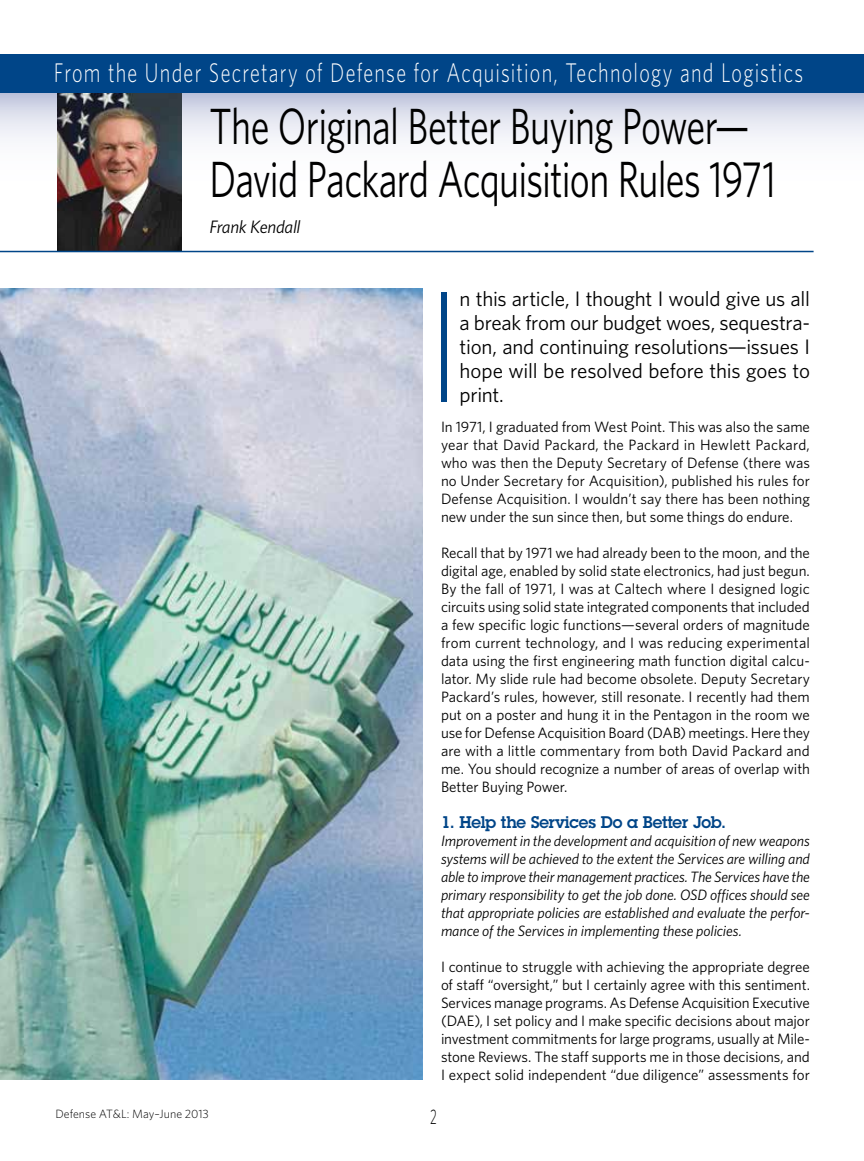
<style>
.page{position:relative;width:864px;height:1161px;background:#fff}
.page>*{position:absolute;margin:0;border:0;box-sizing:border-box;transform-origin:0 0}
.body_text_white_star{font:300 159.3px "Whitney";color:#004588;scale:.75 1}
.headline{font:51px/52.5px "Whitney";letter-spacing:-.02em;color:#000;scale:.75 1}
.t1{font:300 27px "Whitney";letter-spacing:.06em;color:#fff;scale:.75 1}
.body_text_white_star-2{font:21px/24px "Whitney";letter-spacing:-.01em;color:#000;text-align:justify}
.t2{font:300 21px "Whitney";color:#000;scale:.6 1}
.byline{font:italic 18px "Whitney";letter-spacing:-.02em;color:#000}
.subhead1{font:600 16.5px "Lubalin Graph";letter-spacing:-.015em;color:#004588}
.body_text{font:15px/18px "Whitney";letter-spacing:-.005em;color:#000;text-align:justify}
.body_text-2{font:italic 15px/18px "Whitney";letter-spacing:-.01em;color:#000;text-align:justify}
.t3{font:300 12px "Whitney";color:#000}
</style>
<div class="page">
<svg style="left:0;top:92px;width:864px;height:142px"></svg>
<img style="left:58px;top:92px;width:124px;height:159px">
<hr style="left:0;top:251px;width:814px;height:1px;background:#004588">
<div style="left:0;top:54px;width:864px;height:38px;background:#004588"></div>
<img style="left:0;top:288px;width:423px;height:792px">
<h3 class="t1" style="left:54px;top:54px;width:1001px">From the Under Secretary of Defense for Acquisition, Technology and Logistics</h3>
<h1 class="headline" style="left:210px;top:99px;width:757px">The Original Better Buying Power—<br>David Packard Acquisition Rules 1971</h1>
<p class="byline" style="left:210px;top:215px;width:93px">Frank Kendall</p>
<p class="body_text_white_star" style="left:428px;top:240px;width:44px">I</p>
<p class="body_text_white_star-2" style="left:460px;top:286px;width:352px">n this article, I thought I would give us all a break from our budget woes, sequestra&shy;tion, and continuing resolutions—issues I hope will be resolved before this goes to print.</p>
<p class="body_text" style="left:441px;top:417px;width:371px">In 1971, I graduated from West Point. This was also the same year that David Packard, the Packard in Hewlett Packard, who was then the Deputy Secretary of Defense (there was no Under Secretary for Acquisition), published his rules for Defense Acquisition. I wouldn’t say there has been nothing new under the sun since then, but some things do endure.</p>
<p class="body_text" style="left:441px;top:543px;width:371px">Recall that by 1971 we had already been to the moon, and the digital age, enabled by solid state electronics, had just begun.<br>By the fall of 1971, I was at Caltech where I designed logic circuits using solid state integrated components that included a few specific logic functions—several orders of magnitude from current technology, and I was reducing experimental data using the first engineering math function digital calcu&shy;lator. My slide rule had become obsolete. Deputy Secretary Packard’s rules, however, still resonate. I recently had them put on a poster and hung it in the Pentagon in the room we use for Defense Acquisition Board (DAB) meetings. Here they are with a little commentary from both David Packard and me. You should recognize a number of areas of overlap with Better Buying Power.</p>
<p class="subhead1" style="left:441px;top:811px;width:287px">1. Help the Services Do a Better Job.</p>
<p class="body_text-2" style="left:441px;top:831px;width:370px">Improvement in the development and acquisition of new weapons systems will be achieved to the extent the Services are willing and able to improve their management practices. The Services have the primary responsibility to get the job done. OSD offices should see that appropriate policies are established and evaluate the perfor&shy;mance of the Services in implementing these policies.</p>
<p class="body_text" style="left:441px;top:957px;width:370px">I continue to struggle with achieving the appropriate degree of staff “oversight,” but I certainly agree with this sentiment.<br>Services manage programs. As Defense Acquisition Executive (DAE), I set policy and I make specific decisions about major investment commitments for large programs, usually at Mile&shy;stone Reviews. The staff supports me in those decisions, and I expect solid independent “due diligence” assessments for</p>
<p class="t3" style="left:56px;top:1106px;width:155px">Defense AT&amp;L: May–June 2013</p>
<h3 class="t2" style="left:430px;top:1102px;width:13px">2</h3>
</div>
